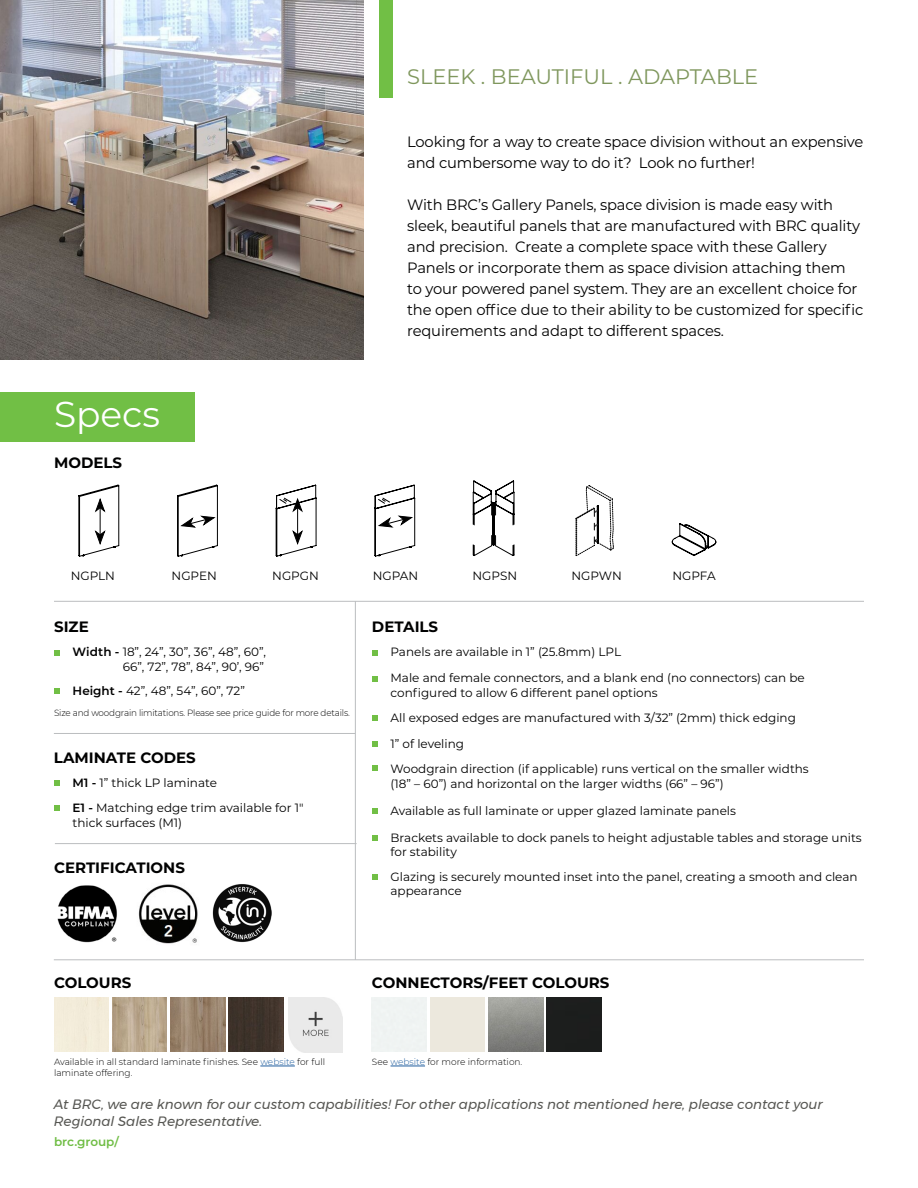
<style>
.page{position:relative;width:918px;height:1188px;background:#fff}
.page>*{position:absolute;margin:0;border:0;box-sizing:border-box;transform-origin:0 0}
.t1{font:36px "Montserrat";color:#fff}
.t2{font:21px "Montserrat";color:#7f975d}
.t3{font:15px/21px "Montserrat";letter-spacing:-.01em;color:#010101}
.t4{font:700 15px "Montserrat";color:#000101}
.t5{font:italic 13.5px/16.2px "Montserrat";color:#565652}
.t6{font:12px/14.4px "Montserrat";color:#000101}
.t7{font:600 12px "Montserrat";color:#70bd45}
.t8{font:300 9px/10.8px "Montserrat";letter-spacing:-.01em;color:#000101}
.s1{font-weight:600}
.s2{color:#215e9e}
</style>
<div class="page">
<img style="left:0;top:0;width:364px;height:360px">
<div style="left:379px;top:0;width:13px;height:97px;background:#71bf45"></div>
<hr style="left:355px;top:601px;width:1px;height:359px;background:#bbbdbf">
<hr style="left:54px;top:601px;width:810px;height:1px;background:#bbbdbf">
<svg style="left:54px;top:650px;width:6px;height:5px"></svg>
<svg style="left:54px;top:688px;width:6px;height:6px"></svg>
<svg style="left:78px;top:485px;width:41px;height:72px"></svg>
<svg style="left:177px;top:485px;width:41px;height:72px"></svg>
<svg style="left:276px;top:485px;width:40px;height:72px"></svg>
<svg style="left:374px;top:485px;width:41px;height:72px"></svg>
<svg style="left:473px;top:481px;width:41px;height:75px"></svg>
<svg style="left:672px;top:523px;width:44px;height:33px"></svg>
<svg style="left:576px;top:485px;width:38px;height:71px"></svg>
<div style="left:0;top:392px;width:194px;height:49px;background:#71bf45"></div>
<hr style="left:54px;top:733px;width:301px;height:1px;background:#bbbdbf">
<svg style="left:372px;top:650px;width:6px;height:5px"></svg>
<svg style="left:372px;top:676px;width:6px;height:5px"></svg>
<svg style="left:372px;top:715px;width:6px;height:6px"></svg>
<svg style="left:372px;top:741px;width:5px;height:6px"></svg>
<svg style="left:372px;top:766px;width:5px;height:5px"></svg>
<svg style="left:372px;top:808px;width:6px;height:6px"></svg>
<svg style="left:54px;top:781px;width:5px;height:5px"></svg>
<hr style="left:55px;top:843px;width:302px;height:1px;background:#bbbdbf">
<svg style="left:54px;top:806px;width:5px;height:5px"></svg>
<img style="left:138px;top:884px;width:60px;height:60px">
<img style="left:57px;top:885px;width:60px;height:58px">
<img style="left:212px;top:884px;width:59px;height:59px">
<hr style="left:54px;top:960px;width:810px;height:1px;background:#bbbdbf">
<svg style="left:372px;top:835px;width:6px;height:5px"></svg>
<img style="left:171px;top:997px;width:54px;height:55px">
<img style="left:112px;top:997px;width:55px;height:55px">
<img style="left:229px;top:997px;width:55px;height:55px">
<hr style="left:260px;top:1066px;width:35px;height:1px;background:#215e9e">
<hr style="left:391px;top:1066px;width:34px;height:1px;background:#215e9e">
<div style="left:547px;top:998px;width:55px;height:53px;background:#1c1e1d"></div>
<svg style="left:372px;top:874px;width:6px;height:5px"></svg>
<img style="left:288px;top:998px;width:55px;height:54px">
<h2 class="t2" style="left:407px;top:62px;width:353px">SLEEK . BEAUTIFUL . ADAPTABLE</h2>
<h1 class="t1" style="left:54px;top:389px;width:108px">Specs</h1>
<p class="t4" style="left:54px;top:452px;width:70px">MODELS</p>
<p class="t3" style="left:407px;top:131px;width:458px">Looking for a way to create space division without an expensive and cumbersome way to do it? Look no further!</p>
<p class="t3" style="left:407px;top:194px;width:458px">With BRC’s Gallery Panels, space division is made easy with sleek, beautiful panels that are manufactured with BRC quality and precision. Create a complete space with these Gallery Panels or incorporate them as space division attaching them to your powered panel system. They are an excellent choice for the open office due to their ability to be customized for specific requirements and adapt to different spaces.</p>
<p class="t6" style="left:71px;top:569px;width:46px">NGPLN</p>
<p class="t6" style="left:172px;top:569px;width:47px">NGPEN</p>
<p class="t6" style="left:272px;top:569px;width:48px">NGPGN</p>
<p class="t6" style="left:373px;top:569px;width:47px">NGPAN</p>
<p class="t6" style="left:472px;top:569px;width:46px">NGPSN</p>
<p class="t6" style="left:572px;top:569px;width:52px">NGPWN</p>
<p class="t6" style="left:672px;top:569px;width:45px">NGPFA</p>
<p class="t4" style="left:54px;top:616px;width:36px">SIZE</p>
<p class="t6" style="left:73px;top:645px;width:195px;text-align:right"><span class="s1">Width -</span> 18”, 24”, 30”, 36”, 48”, 60”,<br>66”, 72”, 78”, 84”, 90’, 96”</p>
<p class="t6" style="left:73px;top:683px;width:174px"><span class="s1">Height -</span> 42”, 48”, 54”, 60”, 72”</p>
<p class="t8" style="left:54px;top:707px;width:297px">Size and woodgrain limitations. Please see price guide for more details.</p>
<p class="t4" style="left:54px;top:747px;width:144px">LAMINATE CODES</p>
<p class="t6" style="left:72px;top:770px;width:233px;line-height:25px"><span class="s1">M1 -</span> 1” thick LP laminate<br><span class="s1">E1 -</span> Matching edge trim available for 1″</p>
<p class="t6" style="left:73px;top:815px;width:111px">thick surfaces (M1)</p>
<p class="t4" style="left:54px;top:856px;width:132px">CERTIFICATIONS</p>
<p class="t4" style="left:372px;top:616px;width:68px">DETAILS</p>
<p class="t6" style="left:391px;top:639px;width:416px;line-height:26px">Panels are available in 1” (25.8mm) LPL<br>Male and female connectors, and a blank end (no connectors) can be</p>
<p class="t6" style="left:391px;top:679px;width:420px;line-height:25.5px">configured to allow 6 different panel options<br>All exposed edges are manufactured with 3/32” (2mm) thick edging<br>1” of leveling<br>Woodgrain direction (if applicable) runs vertical on the smaller widths</p>
<p class="t6" style="left:391px;top:776px;width:335px">(18” – 60”) and horizontal on the larger widths (66” – 96”)</p>
<p class="t6" style="left:390px;top:803px;width:347px">Available as full laminate or upper glazed laminate panels</p>
<p class="t6" style="left:391px;top:830px;width:473px">Brackets available to dock panels to height adjustable tables and storage units for stability</p>
<p class="t6" style="left:391px;top:869px;width:469px">Glazing is securely mounted inset into the panel, creating a smooth and clean appearance</p>
<p class="t4" style="left:54px;top:972px;width:79px">COLOURS</p>
<p class="t8" style="left:54px;top:1056px;width:273px">Available in all standard laminate finishes. See <span class="s2">website</span> for full laminate offering.</p>
<p class="t4" style="left:372px;top:972px;width:239px">CONNECTORS/FEET COLOURS</p>
<p class="t8" style="left:372px;top:1056px;width:152px">See <span class="s2">website</span> for more information.</p>
<p class="t5" style="left:54px;top:1096px;width:770px">At BRC, we are known for our custom capabilities! For other applications not mentioned here, please contact your<br>Regional Sales Representative.</p>
<p class="t7" style="left:54px;top:1133px;width:67px">brc.group/</p>
</div>
